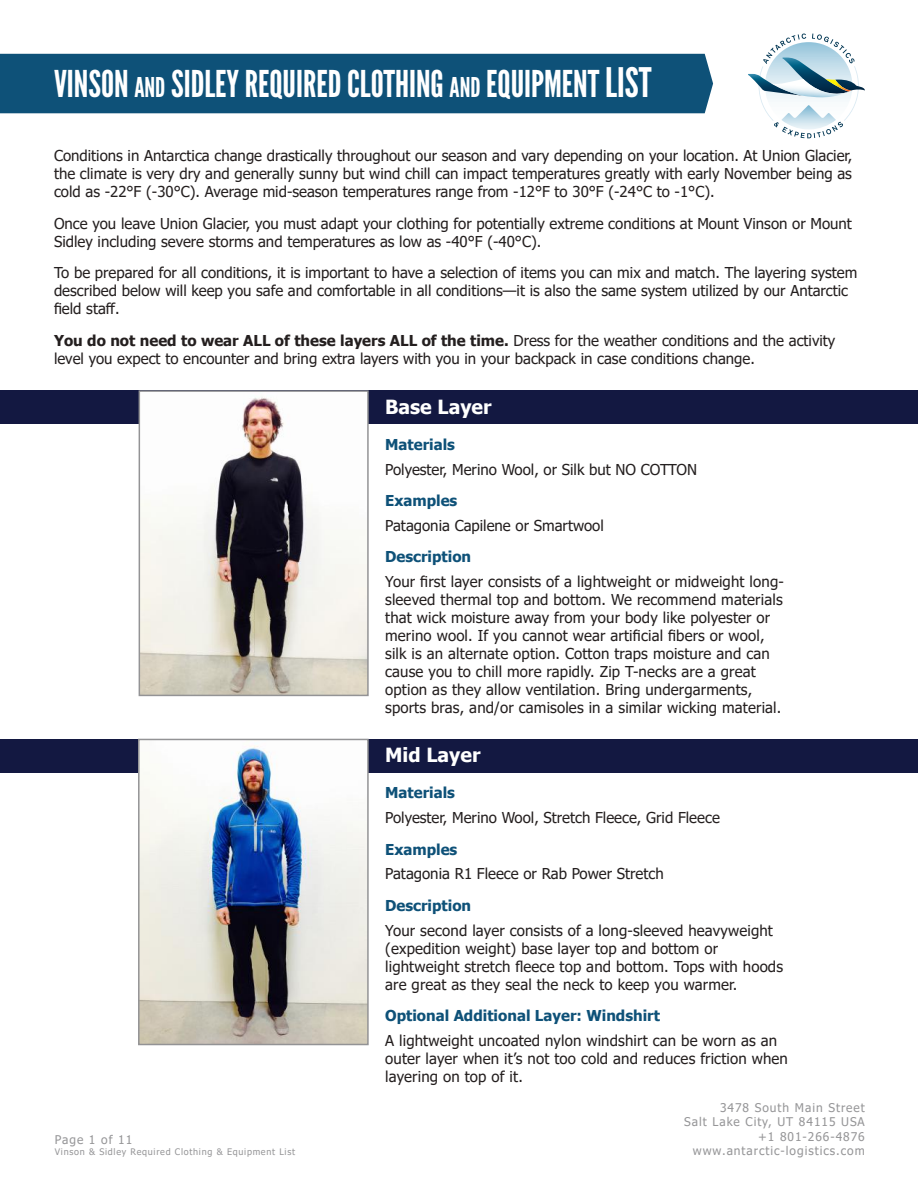
<style>
.page{position:relative;width:918px;height:1188px;background:#fff}
.page>*{position:absolute;margin:0;border:0;box-sizing:border-box;transform-origin:0 0}
.t1{font:36.9px "League Gothic";color:#fff}
.t2{font:700 19.5px "Tahoma";color:#fff}
.t3{font:15px/18px "Tahoma";color:#241f1f}
.t4{font:700 15px "Tahoma";color:#0e5178}
.t5{font:12px/14.4px "Tahoma";letter-spacing:.08em;color:#969698;text-align:right}
.t6{font:9px "Tahoma";letter-spacing:.08em;color:#969698}
.s1{font-size:27.3px}
.s2{font-size:40.65px}
.s3{font-weight:700}
</style>
<div class="page">
<div style="left:0;top:390px;width:918px;height:34px;background:#131841"></div>
<img style="left:142px;top:393px;width:224px;height:300px">
<div style="left:139px;top:390px;width:230px;height:306px;border:2px solid #939395"></div>
<div style="left:0;top:54px;width:713px;height:59px;background:#0e5178"></div>
<svg style="left:748px;top:34px;width:117px;height:104px"></svg>
<div style="left:0;top:739px;width:918px;height:33px;background:#131841"></div>
<img style="left:141px;top:742px;width:225px;height:300px">
<div style="left:138px;top:739px;width:231px;height:306px;border:2px solid #939395"></div>
<h1 class="t1" style="left:54px;top:61px;width:599px">VINSON <span class="s1">AND</span> SIDLEY REQUIRED CLOTHING <span class="s1">AND</span> EQUIPMENT <span class="s2">LIST</span></h1>
<p class="t3" style="left:54px;top:148px;width:800px;text-align:justify">Conditions in Antarctica change drastically throughout our season and vary depending on your location. At Union Glacier, the climate is very dry and generally sunny but wind chill can impact temperatures greatly with early November being as cold as -22°F (-30°C). Average mid-season temperatures range from -12°F to 30°F (-24°C to -1°C).</p>
<p class="t3" style="left:54px;top:215px;width:799px">Once you leave Union Glacier, you must adapt your clothing for potentially extreme conditions at Mount Vinson or Mount<br>Sidley including severe storms and temperatures as low as -40°F (-40°C).</p>
<p class="t3" style="left:54px;top:265px;width:805px">To be prepared for all conditions, it is important to have a selection of items you can mix and match. The layering system described below will keep you safe and comfortable in all conditions—it is also the same system utilized by our Antarctic field staff.</p>
<p class="t3" style="left:54px;top:332px;width:783px"><span class="s3">You do not need to wear ALL of these layers ALL of the time.</span> Dress for the weather conditions and the activity level you expect to encounter and bring extra layers with you in your backpack in case conditions change.</p>
<h2 class="t2" style="left:385px;top:393px;width:108px">Base Layer</h2>
<p class="t4" style="left:385px;top:434px;width:71px">Materials</p>
<p class="t3" style="left:385px;top:461px;width:314px">Polyester, Merino Wool, or Silk but NO COTTON</p>
<p class="t4" style="left:385px;top:490px;width:74px">Examples</p>
<p class="t3" style="left:385px;top:517px;width:220px">Patagonia Capilene or Smartwool</p>
<p class="t4" style="left:385px;top:546px;width:87px">Description</p>
<p class="t3" style="left:385px;top:573px;width:400px">Your first layer consists of a lightweight or midweight long&shy;sleeved thermal top and bottom. We recommend materials that wick moisture away from your body like polyester or merino wool. If you cannot wear artificial fibers or wool, silk is an alternate option. Cotton traps moisture and can cause you to chill more rapidly. Zip T-necks are a great option as they allow ventilation. Bring undergarments, sports bras, and/or camisoles in a similar wicking material.</p>
<h2 class="t2" style="left:385px;top:741px;width:97px">Mid Layer</h2>
<p class="t5" style="left:55px;top:1133px;width:79px">Page 1 of 11</p>
<p class="t6" style="left:55px;top:1146px;width:242px">Vinson &amp; Sidley Required Clothing &amp; Equipment List</p>
<p class="t4" style="left:385px;top:782px;width:71px">Materials</p>
<p class="t3" style="left:385px;top:809px;width:336px">Polyester, Merino Wool, Stretch Fleece, Grid Fleece</p>
<p class="t4" style="left:385px;top:839px;width:74px">Examples</p>
<p class="t3" style="left:385px;top:866px;width:280px">Patagonia R1 Fleece or Rab Power Stretch</p>
<p class="t4" style="left:385px;top:895px;width:87px">Description</p>
<p class="t3" style="left:385px;top:922px;width:399px">Your second layer consists of a long-sleeved heavyweight (expedition weight) base layer top and bottom or lightweight stretch fleece top and bottom. Tops with hoods are great as they seal the neck to keep you warmer.</p>
<p class="t4" style="left:385px;top:1005px;width:276px">Optional Additional Layer: Windshirt</p>
<p class="t3" style="left:385px;top:1032px;width:404px">A lightweight uncoated nylon windshirt can be worn as an outer layer when it’s not too cold and reduces friction when layering on top of it.</p>
<p class="t5" style="left:684px;top:1101px;width:182px">3478 South Main Street<br>Salt Lake City, UT 84115 USA +1 801-266-4876 www.antarctic-logistics.com</p>
</div>
